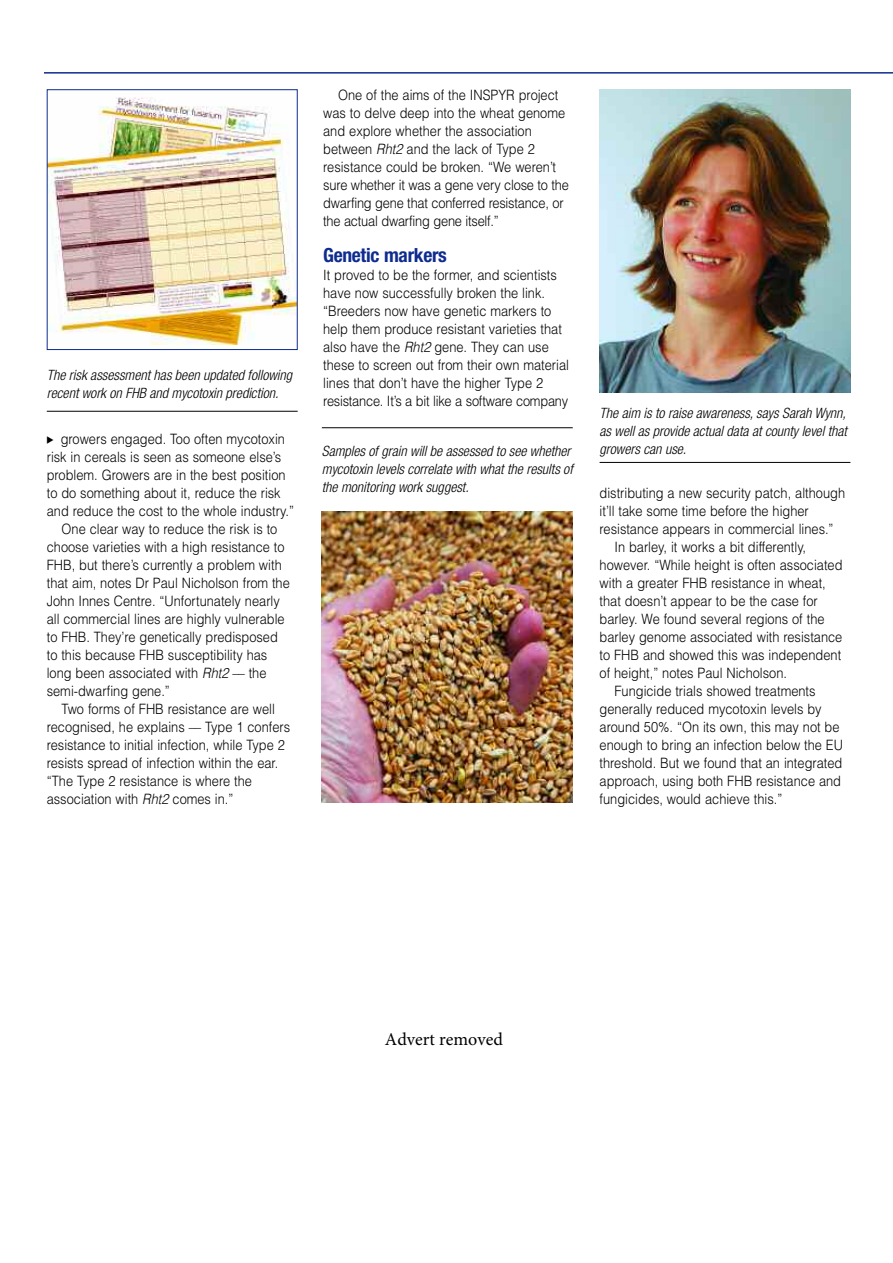
<style>
.page{position:relative;width:893px;height:1263px;background:#fff}
.page>*{position:absolute;margin:0;border:0;box-sizing:border-box;transform-origin:0 0}
.t1{font:700 condensed 19.5px "Helvetica Neue";letter-spacing:-.015em;color:#0e2b8e}
.t2{font:18px "Minion Pro";color:#000}
.t3{font:300 14.25px/18px "Helvetica";color:#000;scale:.9 1}
.t4{font:italic 300 condensed 14.25px/18px "Helvetica Neue";color:#000}
.s1{font-style:italic}
</style>
<div class="page">
<img style="left:322px;top:511px;width:251px;height:292px">
<img style="left:600px;top:89px;width:250px;height:303px">
<img style="left:49px;top:97px;width:247px;height:248px">
<div style="left:47px;top:89px;width:251px;height:261px;border:1px solid #0e2b8e"></div>
<hr style="left:600px;top:462px;width:250px;height:1px;background:#000">
<hr style="left:47px;top:411px;width:251px;height:1px;background:#000">
<hr style="left:44px;top:72px;width:849px;height:2px;background:#0e2b8e">
<hr style="left:322px;top:427px;width:251px;height:1px;background:#000">
<p class="t4" style="left:47px;top:367px;width:247px">The risk assessment has been updated following recent work on FHB and mycotoxin prediction.</p>
<p class="t3" style="left:61px;top:430px;width:251px">growers engaged. Too often mycotoxin</p>
<p class="t3" style="left:47px;top:448px;width:262px">risk in cereals is seen as someone else’s</p>
<p class="t3" style="left:47px;top:466px;width:267px">problem. Growers are in the best position</p>
<p class="t3" style="left:47px;top:484px;width:261px">to do something about it, reduce the risk</p>
<p class="t3" style="left:47px;top:502px;width:276px">and reduce the cost to the whole industry.”</p>
<p class="t3" style="left:62px;top:520px;width:241px">One clear way to reduce the risk is to</p>
<p class="t3" style="left:47px;top:538px;width:266px">choose varieties with a high resistance to</p>
<p class="t3" style="left:47px;top:556px;width:263px">FHB, but there’s currently a problem with</p>
<p class="t3" style="left:47px;top:574px;width:272px">that aim, notes Dr Paul Nicholson from the</p>
<p class="t3" style="left:47px;top:592px;width:261px">John Innes Centre. “Unfortunately nearly</p>
<p class="t3" style="left:47px;top:610px;width:266px">all commercial lines are highly vulnerable</p>
<p class="t3" style="left:47px;top:628px;width:258px">to FHB. They’re genetically predisposed</p>
<p class="t3" style="left:47px;top:646px;width:247px">to this because FHB susceptibility has</p>
<p class="t3" style="left:47px;top:664px;width:246px">long been associated with <span class="s1">Rht2</span> –– the</p>
<p class="t3" style="left:47px;top:682px;width:138px">semi-dwarfing gene.”</p>
<p class="t3" style="left:62px;top:700px;width:238px">Two forms of FHB resistance are well</p>
<p class="t3" style="left:47px;top:718px;width:272px">recognised, he explains –– Type 1 confers</p>
<p class="t3" style="left:47px;top:736px;width:266px">resistance to initial infection, while Type 2</p>
<p class="t3" style="left:47px;top:754px;width:259px">resists spread of infection within the ear.</p>
<p class="t3" style="left:47px;top:772px;width:230px">“The Type 2 resistance is where the</p>
<p class="t3" style="left:47px;top:790px;width:209px">association with <span class="s1">Rht2</span> comes in.”</p>
<p class="t3" style="left:323px;top:86px;width:275px;text-indent:15px">One of the aims of the INSPYR project was to delve deep into the wheat genome and explore whether the association between <span class="s1">Rht2</span> and the lack of Type 2 resistance could be broken. “We weren’t sure whether it was a gene very close to the dwarfing gene that conferred resistance, or the actual dwarfing gene itself.”</p>
<h1 class="t1" style="left:323px;top:248px;width:125px">Genetic markers</h1>
<p class="t3" style="left:323px;top:266px;width:275px">It proved to be the former, and scientists have now successfully broken the link. “Breeders now have genetic markers to help them produce resistant varieties that also have the <span class="s1">Rht2</span> gene. They can use these to screen out from their own material lines that don’t have the higher Type 2 resistance. It’s a bit like a software company</p>
<p class="t4" style="left:322px;top:443px;width:252px">Samples of grain will be assessed to see whether mycotoxin levels correlate with what the results of the monitoring work suggest.</p>
<p class="t4" style="left:600px;top:405px;width:249px;text-align:justify">The aim is to raise awareness, says Sarah Wynn, as well as provide actual data at county level that growers can use.</p>
<p class="t3" style="left:600px;top:484px;width:274px">distributing a new security patch, although</p>
<p class="t3" style="left:600px;top:502px;width:234px">it’ll take some time before the higher</p>
<p class="t3" style="left:600px;top:520px;width:262px">resistance appears in commercial lines.”</p>
<p class="t3" style="left:614px;top:538px;width:214px">In barley, it works a bit differently,</p>
<p class="t3" style="left:600px;top:556px;width:271px">however. “While height is often associated</p>
<p class="t3" style="left:600px;top:574px;width:253px">with a greater FHB resistance in wheat,</p>
<p class="t3" style="left:600px;top:592px;width:244px">that doesn’t appear to be the case for</p>
<p class="t3" style="left:600px;top:610px;width:252px">barley. We found several regions of the</p>
<p class="t3" style="left:600px;top:628px;width:271px">barley genome associated with resistance</p>
<p class="t3" style="left:600px;top:646px;width:270px">to FHB and showed this was independent</p>
<p class="t3" style="left:600px;top:664px;width:210px">of height,” notes Paul Nicholson.</p>
<p class="t3" style="left:614px;top:682px;width:225px">Fungicide trials showed treatments</p>
<p class="t3" style="left:600px;top:700px;width:248px">generally reduced mycotoxin levels by</p>
<p class="t3" style="left:600px;top:718px;width:268px">around 50%. “On its own, this may not be</p>
<p class="t3" style="left:600px;top:736px;width:272px">enough to bring an infection below the EU</p>
<p class="t3" style="left:600px;top:754px;width:271px">threshold. But we found that an integrated</p>
<p class="t3" style="left:600px;top:772px;width:270px">approach, using both FHB resistance and</p>
<p class="t3" style="left:600px;top:790px;width:205px">fungicides, would achieve this.”</p>
<p class="t2" style="left:385px;top:1027px;width:119px">Advert removed</p>
</div>
